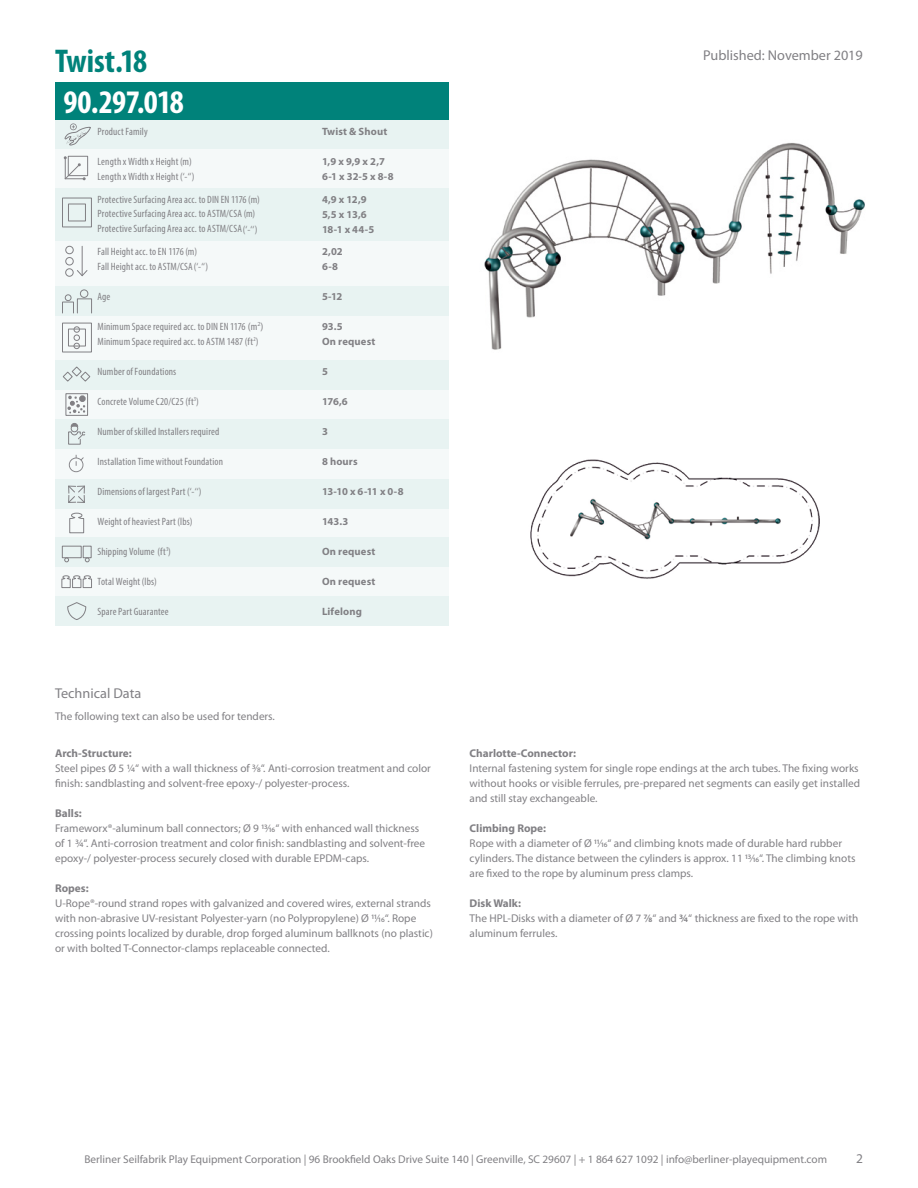
<style>
.page{position:relative;width:918px;height:1188px;background:#fff}
.page>*{position:absolute;margin:0;border:0;box-sizing:border-box;transform-origin:0 0}
.t1{font:700 condensed 33px "Myriad Pro";letter-spacing:-.02em;color:#fff}
.t2{font:700 condensed 33px "Myriad Pro";color:#00827a}
.t3{font:14.25px "Myriad Pro";color:#818084}
.t4{font:13.35px "Myriad Pro";color:#818084}
.t5{font:11.25px/15px "Myriad Pro";color:#818084}
.t6{font:700 11.25px "Myriad Pro";color:#818084}
.t7{font:condensed 10.65px/15px "Myriad Pro";letter-spacing:.015em;color:#818084}
.t8{font:700 10.65px/15px "Myriad Pro";letter-spacing:.015em;color:#818084}
.s1{font-stretch:normal}
.s2{font-weight:700}
.s3{font-weight:600}
</style>
<div class="page">
<img style="left:530px;top:459px;width:290px;height:120px">
<img style="left:484px;top:142px;width:381px;height:208px">
<div style="left:55px;top:120px;width:393px;height:32px;background:#e8f3f2"></div>
<div style="left:55px;top:82px;width:393px;height:38px;background:#00827a"></div>
<div style="left:55px;top:149px;width:393px;height:476px;background:#f5f9f9"></div>
<div style="left:55px;top:286px;width:393px;height:30px;background:#e8f3f2"></div>
<div style="left:55px;top:188px;width:393px;height:53px;background:#e8f3f2"></div>
<div style="left:55px;top:361px;width:393px;height:29px;background:#e8f3f2"></div>
<div style="left:55px;top:420px;width:393px;height:29px;background:#e8f3f2"></div>
<div style="left:55px;top:479px;width:393px;height:29px;background:#e8f3f2"></div>
<div style="left:55px;top:538px;width:393px;height:29px;background:#e8f3f2"></div>
<div style="left:55px;top:596px;width:393px;height:29px;background:#e8f3f2"></div>
<div style="left:68px;top:156px;width:20px;height:20px;border:1px solid #818084"></div>
<svg style="left:64px;top:156px;width:22px;height:24px"></svg>
<div style="left:62px;top:198px;width:30px;height:29px;border:1px solid #818084"></div>
<div style="left:68px;top:204px;width:18px;height:17px;border:1px solid #818084"></div>
<hr style="left:82px;top:246px;width:1px;height:30px;background:#818084">
<svg style="left:77px;top:269px;width:11px;height:8px"></svg>
<div style="left:65px;top:268px;width:9px;height:9px;border:1px solid #818084;border-radius:50%"></div>
<div style="left:65px;top:257px;width:9px;height:8px;border:1px solid #818084;border-radius:50%"></div>
<div style="left:65px;top:246px;width:9px;height:8px;border:1px solid #818084;border-radius:50%"></div>
<div style="left:62px;top:323px;width:30px;height:29px;border:1px solid #818084"></div>
<div style="left:68px;top:329px;width:18px;height:17px;border:1px solid #818084"></div>
<svg style="left:74px;top:335px;width:6px;height:14px"></svg>
<div style="left:74px;top:326px;width:6px;height:7px;border:1px solid #818084;border-radius:50%"></div>
<div style="left:65px;top:294px;width:6px;height:7px;border:1px solid #818084;border-radius:50%"></div>
<div style="left:62px;top:302px;width:12px;height:11px;border:1px solid #818084"></div>
<div style="left:77px;top:298px;width:15px;height:15px;border:1px solid #818084"></div>
<div style="left:80px;top:290px;width:8px;height:8px;border:1px solid #818084;border-radius:50%"></div>
<svg style="left:64px;top:123px;width:27px;height:23px"></svg>
<div style="left:66px;top:393px;width:22px;height:23px;border:1px solid #818084"></div>
<div style="left:79px;top:395px;width:7px;height:7px;border:4px solid #818084;border-radius:50%"></div>
<svg style="left:67px;top:396px;width:18px;height:17px"></svg>
<svg style="left:69px;top:455px;width:15px;height:17px"></svg>
<svg style="left:62px;top:366px;width:29px;height:16px"></svg>
<svg style="left:68px;top:485px;width:17px;height:18px"></svg>
<div style="left:62px;top:546px;width:20px;height:12px;border:1px solid #818084"></div>
<div style="left:83px;top:546px;width:9px;height:12px;border:1px solid #818084"></div>
<svg style="left:64px;top:558px;width:5px;height:4px"></svg>
<svg style="left:85px;top:558px;width:5px;height:4px"></svg>
<svg style="left:67px;top:602px;width:20px;height:18px"></svg>
<svg style="left:69px;top:512px;width:15px;height:22px"></svg>
<svg style="left:61px;top:575px;width:31px;height:13px"></svg>
<svg style="left:68px;top:423px;width:18px;height:22px"></svg>
<h1 class="t2" style="left:55px;top:40px;width:94px">Twist.18</h1>
<h1 class="t1" style="left:64px;top:81px;width:122px">90.297.018</h1>
<p class="t7" style="left:98px;top:124px;width:52px">Product Family</p>
<p class="t7" style="left:98px;top:154px;width:98px">Length x Width x Height (m)<br>Length x Width x Height (‘-‘‘)</p>
<p class="t7" style="left:98px;top:191px;width:164px">Protective Surfacing Area acc. to DIN EN 1176 (m)<br>Protective Surfacing Area acc. to ASTM/CSA (m)<br>Protective Surfacing Area acc. to ASTM/CSA(‘-‘‘)</p>
<p class="t7" style="left:98px;top:244px;width:112px">Fall Height acc. to EN 1176 (m)<br>Fall Height acc. to ASTM/CSA(‘-‘‘)</p>
<p class="t7" style="left:98px;top:289px;width:14px">Age</p>
<p class="t7" style="left:98px;top:319px;width:168px">Minimum Space required acc. to DIN EN 1176 <span class="s1">(</span>m<sup>2</sup><span class="s1">)<br></span>Minimum Space required acc. to ASTM 1487 (ft<sup>2</sup>)</p>
<p class="t7" style="left:98px;top:364px;width:80px">Number of Foundations</p>
<p class="t7" style="left:98px;top:394px;width:103px">Concrete Volume C20/C25 (ft<sup>3</sup>)</p>
<p class="t7" style="left:98px;top:424px;width:123px">Number of skilled Installers required</p>
<p class="t7" style="left:98px;top:454px;width:127px">Installation Time without Foundation</p>
<p class="t7" style="left:98px;top:484px;width:105px">Dimensions of largest Part (‘-‘‘)</p>
<p class="t7" style="left:98px;top:514px;width:96px">Weight of heaviest Part (lbs)</p>
<p class="t7" style="left:98px;top:544px;width:75px">Shipping Volume (ft<sup>3</sup>)</p>
<p class="t7" style="left:98px;top:574px;width:61px">Total Weight (lbs)</p>
<p class="t7" style="left:98px;top:604px;width:73px">Spare Part Guarantee</p>
<p class="t8" style="left:322px;top:124px;width:67px">Twist &amp; Shout</p>
<p class="t8" style="left:322px;top:154px;width:73px">1,9 x 9,9 x 2,7<br>6-1 x 32-5 x 8-8</p>
<p class="t8" style="left:322px;top:191px;width:54px">4,9 x 12,9<br>5,5 x 13,6<br>18-1 x 44-5</p>
<p class="t8" style="left:322px;top:244px;width:22px">2,02<br>6-8</p>
<p class="t8" style="left:322px;top:289px;width:22px">5-12</p>
<p class="t8" style="left:322px;top:319px;width:55px">93.5<br>On request</p>
<p class="t8" style="left:322px;top:364px;width:7px">5</p>
<p class="t8" style="left:322px;top:394px;width:27px">176,6</p>
<p class="t8" style="left:322px;top:424px;width:7px">3</p>
<p class="t8" style="left:322px;top:454px;width:37px">8 hours</p>
<p class="t8" style="left:322px;top:484px;width:83px">13-10 x 6-11 x 0-8</p>
<p class="t8" style="left:322px;top:514px;width:28px">143.3</p>
<p class="t8" style="left:322px;top:544px;width:55px">On request</p>
<p class="t8" style="left:322px;top:574px;width:55px">On request</p>
<p class="t8" style="left:322px;top:604px;width:42px">Lifelong</p>
<p class="t3" style="left:55px;top:684px;width:88px">Technical Data</p>
<p class="t5" style="left:55px;top:709px;width:221px">The following text can also be used for tenders.</p>
<p class="t6" style="left:55px;top:746px;width:78px">Arch-Structure:</p>
<p class="t5" style="left:55px;top:761px;width:377px">Steel pipes Ø 5 ¼‘‘ with a wall thickness of 3/8‘‘. Anti-corrosion treatment and color finish: sandblasting and solvent-free epoxy-/ polyester-process.</p>
<p class="t6" style="left:55px;top:806px;width:28px">Balls:</p>
<p class="t5" style="left:55px;top:821px;width:372px">Frameworx®-aluminum ball connectors; Ø 9 13/16‘‘ with enhanced wall thickness of 1 3/4‘‘. Anti-corrosion treatment and color finish: sandblasting and solvent-free epoxy-/ polyester-process securely closed with durable EPDM-caps.</p>
<p class="t6" style="left:55px;top:881px;width:35px">Ropes:</p>
<p class="t5" style="left:55px;top:896px;width:379px">U-Rope®-round strand ropes with galvanized and covered wires, external strands with non-abrasive UV-resistant Polyester-yarn (no Polypropylene) Ø 11/16‘‘. Rope crossing points localized by durable, drop forged aluminum ballknots (no plastic) or with bolted T-Connector-clamps replaceable connected.</p>
<p class="t3" style="left:703px;top:46px;width:161px">Published: November 2019</p>
<p class="t6" style="left:470px;top:746px;width:108px">Charlotte-Connector:</p>
<p class="t5" style="left:470px;top:761px;width:392px;text-align:justify">Internal fastening system for single rope endings at the arch tubes. The fixing works without hooks or visible ferrules, pre-prepared net segments can easily get installed and still stay exchangeable.</p>
<p class="t6" style="left:470px;top:821px;width:78px">Climbing Rope:</p>
<p class="t5" style="left:470px;top:836px;width:387px">Rope with a diameter of Ø 11/16‘‘ and climbing knots made of durable hard rubber cylinders. The distance between the cylinders is approx. 11 13/16‘‘. The climbing knots are fixed to the rope by aluminum press clamps.</p>
<p class="t5" style="left:470px;top:896px;width:390px"><span class="s2">Disk Walk:<br></span>The HPL-Disks with a diameter of Ø 7 <span class="s3">7/8</span>‘‘ and <span class="s3">3/4</span>‘‘ thickness are fixed to the rope with aluminum ferrules.</p>
<p class="t5" style="left:84px;top:1151px;width:744px">Berliner Seilfabrik Play Equipment Corporation | 96 Brookfield Oaks Drive Suite 140 | Greenville, SC 29607 | + 1 864 627 1092 | info@berliner-playequipment.com</p>
<p class="t4" style="left:856px;top:1150px;width:8px">2</p>
</div>
